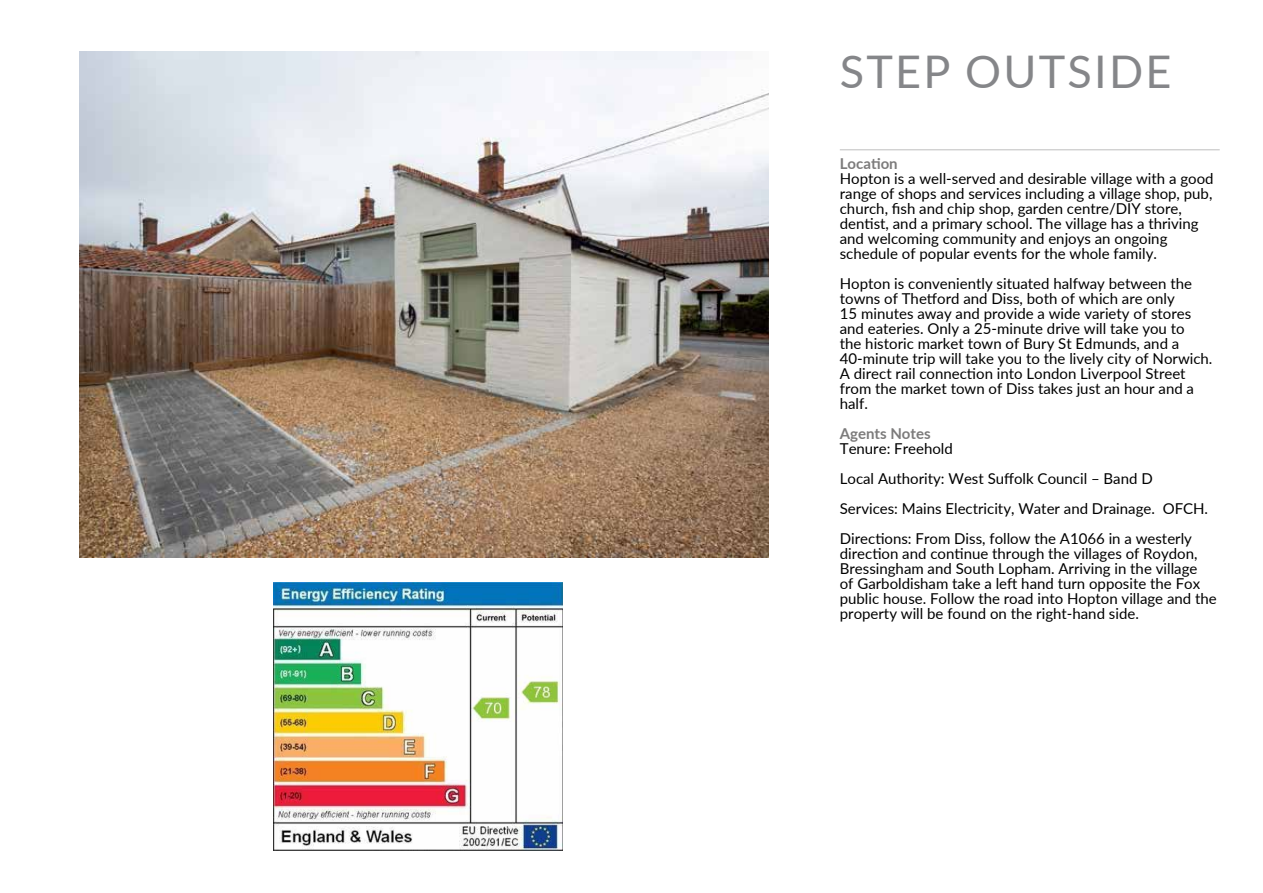
<style>
.page{position:relative;width:1263px;height:893px;background:#fff}
.page>*{position:absolute;margin:0;border:0;box-sizing:border-box;transform-origin:0 0}
.t1{font:45px "Lato";letter-spacing:.05em;color:#858689}
.t2{font:15px/15px "Lato";color:#000}
.t3{font:700 15px "Lato";color:#7c7b7b}
</style>
<div class="page">
<hr style="left:840px;top:150px;width:380px;height:1px;background:#bebebe">
<img style="left:80px;top:52px;width:689px;height:505px">
<img style="left:273px;top:583px;width:289px;height:267px">
<h1 class="t1" style="left:840px;top:39px;width:333px">STEP OUTSIDE</h1>
<p class="t3" style="left:840px;top:153px;width:59px">Location</p>
<p class="t2" style="left:840px;top:171px;width:375px">Hopton is a well-served and desirable village with a good range of shops and services including a village shop, pub, church, fish and chip shop, garden centre/DIY store, dentist, and a primary school. The village has a thriving and welcoming community and enjoys an ongoing schedule of popular events for the whole family.</p>
<p class="t2" style="left:840px;top:276px;width:374px">Hopton is conveniently situated halfway between the towns of Thetford and Diss, both of which are only<br>15 minutes away and provide a wide variety of stores and eateries. Only a 25-minute drive will take you to<br>the historic market town of Bury St Edmunds, and a 40-minute trip will take you to the lively city of Norwich.<br>A direct rail connection into London Liverpool Street from the market town of Diss takes just an hour and a half.</p>
<p class="t3" style="left:840px;top:423px;width:92px">Agents Notes</p>
<p class="t2" style="left:840px;top:433px;width:370px;line-height:30px">Tenure: Freehold<br>Local Authority: West Suffolk Council – Band D Services: Mains Electricity, Water and Drainage. OFCH.<br>Directions: From Diss, follow the A1066 in a westerly</p>
<p class="t2" style="left:840px;top:546px;width:378px">direction and continue through the villages of Roydon, Bressingham and South Lopham. Arriving in the village<br>of Garboldisham take a left hand turn opposite the Fox public house. Follow the road into Hopton village and the property will be found on the right-hand side.</p>
</div>
